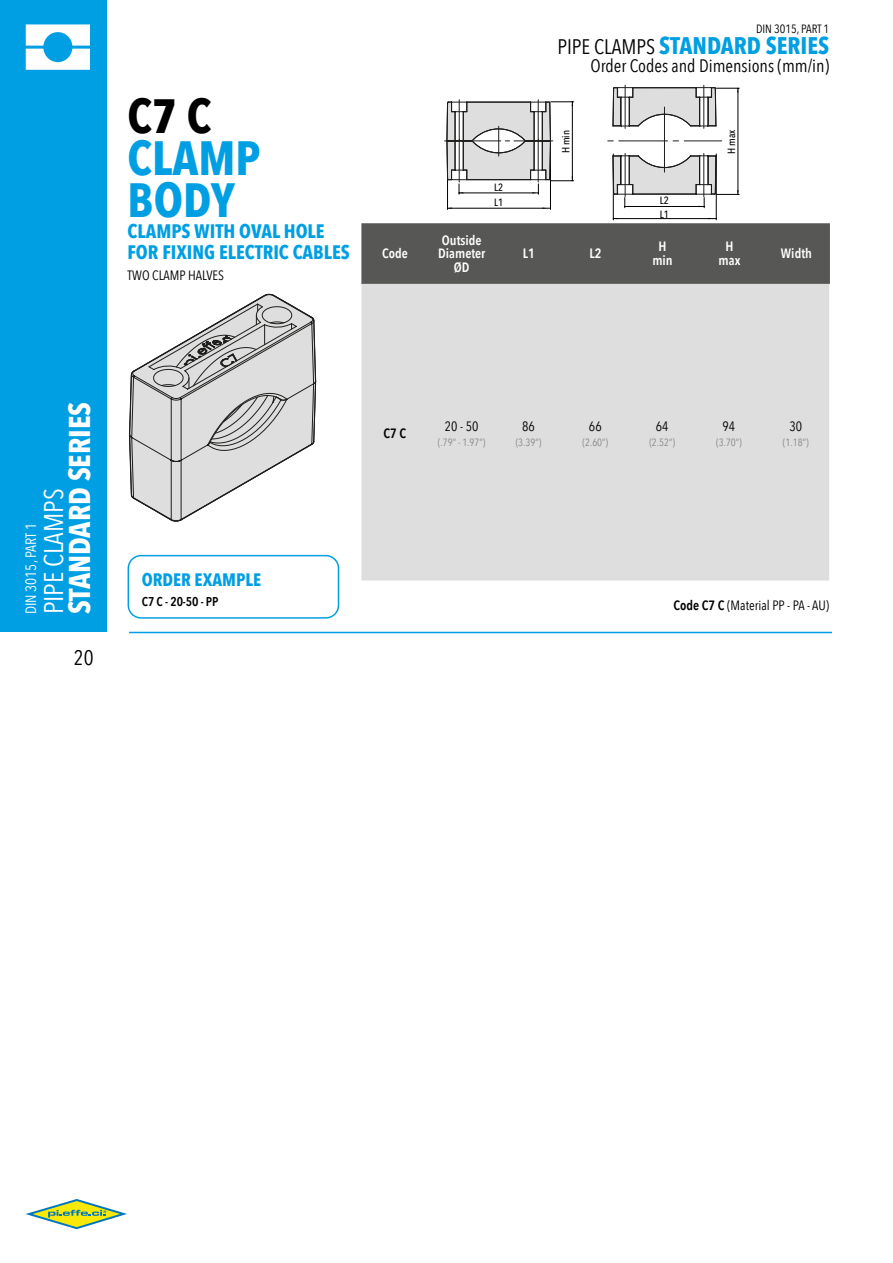
<style>
.page{position:relative;width:893px;height:1263px;background:#fff}
.page>*{position:absolute;margin:0;border:0;box-sizing:border-box;transform-origin:0 0}
.t1{font:700 48px/42px "Avenir Next Condensed";color:#009fe3}
.t2{font:700 48px "Avenir Next Condensed";color:#000}
.t3{font:700 30px "Avenir Next Condensed";color:#fff}
.t4{font:27px "Avenir Next Condensed";color:#fff}
.t5{font:700 24px "Avenir Next Condensed";color:#009fe3}
.t6{font:21px "Avenir Next Condensed";color:#000}
.t7{font:700 19.5px/21px "Avenir Next Condensed";color:#009fe3}
.t8{font:18px "Avenir Next Condensed";color:#000}
.t9{font:700 18px "Avenir Next Condensed";color:#009fe3}
.t10{font:15px "Avenir Next Condensed";color:#fff}
.t11{font:13.5px "Avenir Next Condensed";color:#000}
.t12{font:600 13.5px/13.5px "Avenir Next Condensed";color:#fff;text-align:center}
.t13{font:600 13.5px "Avenir Next Condensed";color:#000}
.t14{font:600 12.75px "Avenir Next Condensed";letter-spacing:-.01em;color:#000}
.t15{font:12px "Avenir Next Condensed";color:#000}
.t16{font:10.5px "Avenir Next Condensed";color:#878787}
.t17{font:500 10.5px "Avenir Next Condensed";color:#000}
.s1{font-weight:400;font-size:21px;color:#000}
.s2{font-weight:600}
</style>
<div class="page">
<div style="left:0;top:0;width:106px;height:631px;background:#009fe3"></div>
<svg style="left:26px;top:24px;width:64px;height:46px"></svg>
<svg style="left:25px;top:1199px;width:102px;height:31px"></svg>
<div style="left:361px;top:284px;width:468px;height:296px;background:#dedede"></div>
<hr style="left:129px;top:632px;width:703px;height:1px;background:#009fe3">
<svg style="left:129px;top:293px;width:187px;height:229px"></svg>
<hr style="left:447px;top:140px;width:1px;height:69px;background:#000">
<hr style="left:550px;top:140px;width:1px;height:69px;background:#000">
<hr style="left:447px;top:208px;width:103px;height:1px;background:#000">
<hr style="left:613px;top:154px;width:1px;height:66px;background:#000">
<hr style="left:716px;top:154px;width:1px;height:66px;background:#000">
<svg style="left:445px;top:100px;width:129px;height:94px"></svg>
<hr style="left:498px;top:126px;width:1px;height:30px;background:#1e1e1c">
<svg style="left:608px;top:85px;width:131px;height:123px"></svg>
<svg style="left:361px;top:218px;width:469px;height:66px;background:#646463"></svg>
<div style="left:128px;top:555px;width:211px;height:64px;border:2px solid #009fe3;border-radius:13px"></div>
<h1 class="t2" style="left:128px;top:87px;width:85px">C7 C</h1>
<h1 class="t1" style="left:128px;top:137px;width:135px">CLAMP<br>BODY</h1>
<h3 class="t7" style="left:128px;top:221px;width:224px">CLAMPS WITH OVAL HOLE<br>FOR FIXING ELECTRIC CABLES</h3>
<p class="t11" style="left:128px;top:264px;width:98px">TWO CLAMP HALVES</p>
<p class="t12" style="left:382px;top:246px;width:27px">Code</p>
<p class="t15" style="left:756px;top:19px;width:75px">DIN 3015, PART 1</p>
<h3 class="t5" style="left:557px;top:31px;width:273px"><span class="s1">PIPE CLAMPS</span> STANDARD SERIES</h3>
<h3 class="t8" style="left:590px;top:51px;width:240px">Order Codes and Dimensions (mm/in)</h3>
<p class="t17" style="left:494px;top:181px;width:10px">L2</p>
<p class="t17" style="left:494px;top:196px;width:10px">L1</p>
<p class="t12" style="left:438px;top:233px;width:49px">Outside<br>Diameter<br>ØD</p>
<p class="t17" style="left:559px;top:153px;width:25px;rotate:-90deg">H min</p>
<p class="t17" style="left:725px;top:154px;width:26px;rotate:-90deg">H max</p>
<p class="t17" style="left:660px;top:194px;width:10px">L2</p>
<p class="t17" style="left:660px;top:208px;width:10px">L1</p>
<p class="t12" style="left:523px;top:246px;width:14px">L1</p>
<p class="t12" style="left:590px;top:246px;width:14px">L2</p>
<p class="t12" style="left:652px;top:240px;width:22px">H min</p>
<p class="t12" style="left:719px;top:240px;width:23px">H max</p>
<p class="t12" style="left:781px;top:246px;width:33px">Width</p>
<h2 class="t3" style="left:61px;top:614px;width:214px;rotate:-90deg">STANDARD SERIES</h2>
<h3 class="t4" style="left:30px;top:614px;width:127px;rotate:-90deg">PIPE CLAMPS</h3>
<p class="t10" style="left:18px;top:614px;width:93px;rotate:-90deg">DIN 3015, PART 1</p>
<h3 class="t6" style="left:74px;top:639px;width:21px">20</h3>
<h3 class="t9" style="left:142px;top:569px;width:121px">ORDER EXAMPLE</h3>
<p class="t14" style="left:142px;top:590px;width:78px">C7 C - 20-50 - PP</p>
<p class="t13" style="left:383px;top:422px;width:24px">C7 C</p>
<p class="t11" style="left:445px;top:415px;width:35px">20 - 50</p>
<p class="t11" style="left:522px;top:415px;width:14px">86</p>
<p class="t11" style="left:589px;top:415px;width:14px">66</p>
<p class="t11" style="left:656px;top:415px;width:14px">64</p>
<p class="t11" style="left:723px;top:415px;width:14px">94</p>
<p class="t11" style="left:789px;top:415px;width:14px">30</p>
<p class="t16" style="left:438px;top:433px;width:49px">(.79” - 1.97”)</p>
<p class="t16" style="left:516px;top:433px;width:27px">(3.39”)</p>
<p class="t16" style="left:582px;top:433px;width:27px">(2.60”)</p>
<p class="t16" style="left:649px;top:433px;width:27px">(2.52”)</p>
<p class="t16" style="left:716px;top:433px;width:27px">(3.70”)</p>
<p class="t16" style="left:783px;top:433px;width:27px">(1.18”)</p>
<p class="t11" style="left:674px;top:594px;width:157px"><span class="s2">Code C7 C</span> (Material PP - PA - AU)</p>
</div>
